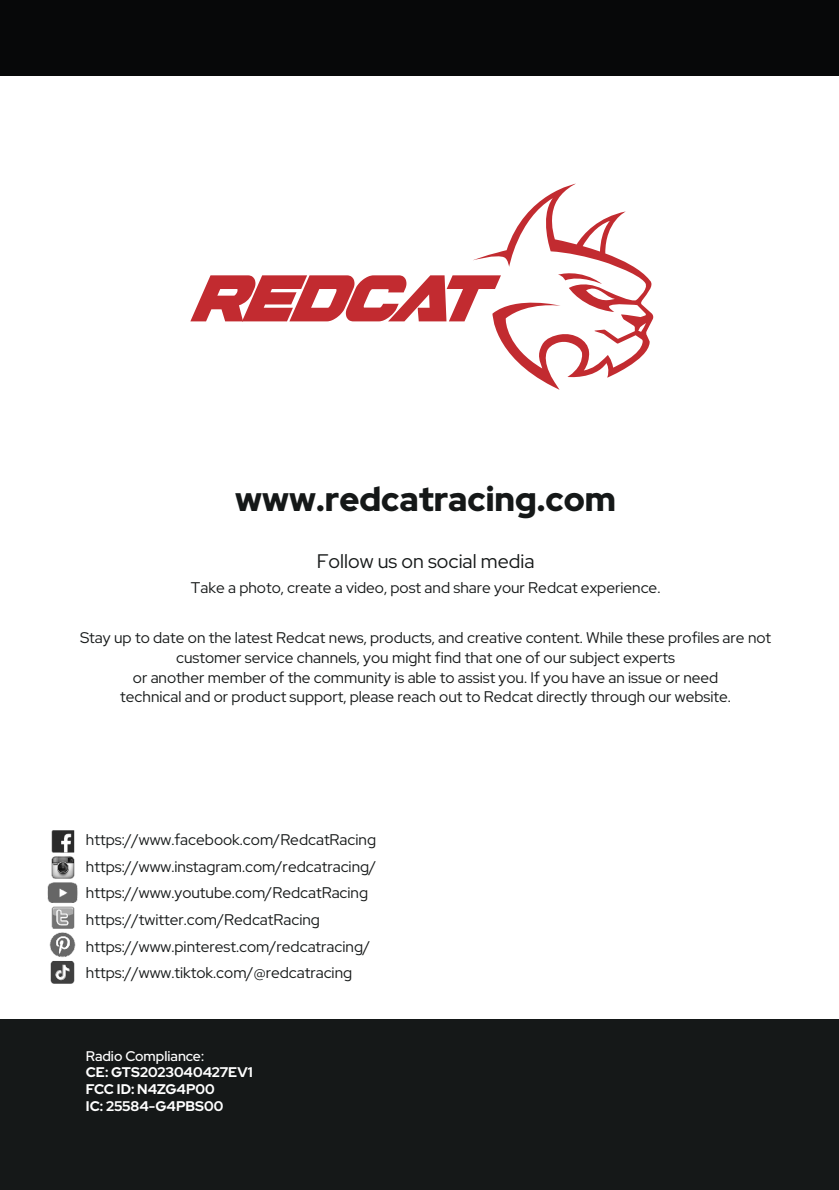
<style>
.page{position:relative;width:839px;height:1190px;background:#fff}
.page>*{position:absolute;margin:0;border:0;box-sizing:border-box;transform-origin:0 0}
.t1{font:900 33.6px "Red Hat Display";color:#151818}
.t2{font:19.6px "Red Hat Display";color:#151818}
.t3{font:15.4px/26.6px "Red Hat Display";color:#151818;text-align:center}
.t4{font:700 14px/16.8px "Red Hat Display";color:#fff}
.t5{font:500 14px "Red Hat Display";color:#fff}
</style>
<div class="page">
<img style="left:47px;top:830px;width:31px;height:154px">
<div style="left:0;top:0;width:838px;height:76px;background:#070809"></div>
<div style="left:0;top:1019px;width:838px;height:170px;background:#151818"></div>
<svg style="left:190px;top:184px;width:464px;height:206px"></svg>
<h1 class="t1" style="left:235px;top:486px;width:382px">www.redcatracing.com</h1>
<p class="t2" style="left:316px;top:553px;width:219px">Follow us on social media</p>
<p class="t3" style="left:191px;top:575px;width:471px">Take a photo, create a video, post and share your Redcat experience.</p>
<p class="t3" style="left:80px;top:629px;width:692px;line-height:19.6px">Stay up to date on the latest Redcat news, products, and creative content. While these profiles are not customer service channels, you might find that one of our subject experts<br>or another member of the community is able to assist you. If you have an issue or need<br>technical and or product support, please reach out to Redcat directly through our website.</p>
<p class="t3" style="left:86px;top:827px;width:292px;text-align:left">https://www.facebook.com/RedcatRacing https://www.instagram.com/redcatracing/ https://www.youtube.com/RedcatRacing https://twitter.com/RedcatRacing https://www.pinterest.com/redcatracing/ https://www.tiktok.com/@redcatracing</p>
<p class="t5" style="left:86px;top:1050px;width:119px">Radio Compliance:</p>
<p class="t4" style="left:86px;top:1065px;width:168px">CE: GTS2023040427EV1<br>FCC ID: N4ZG4P00<br>IC: 25584-G4PBS00</p>
</div>
